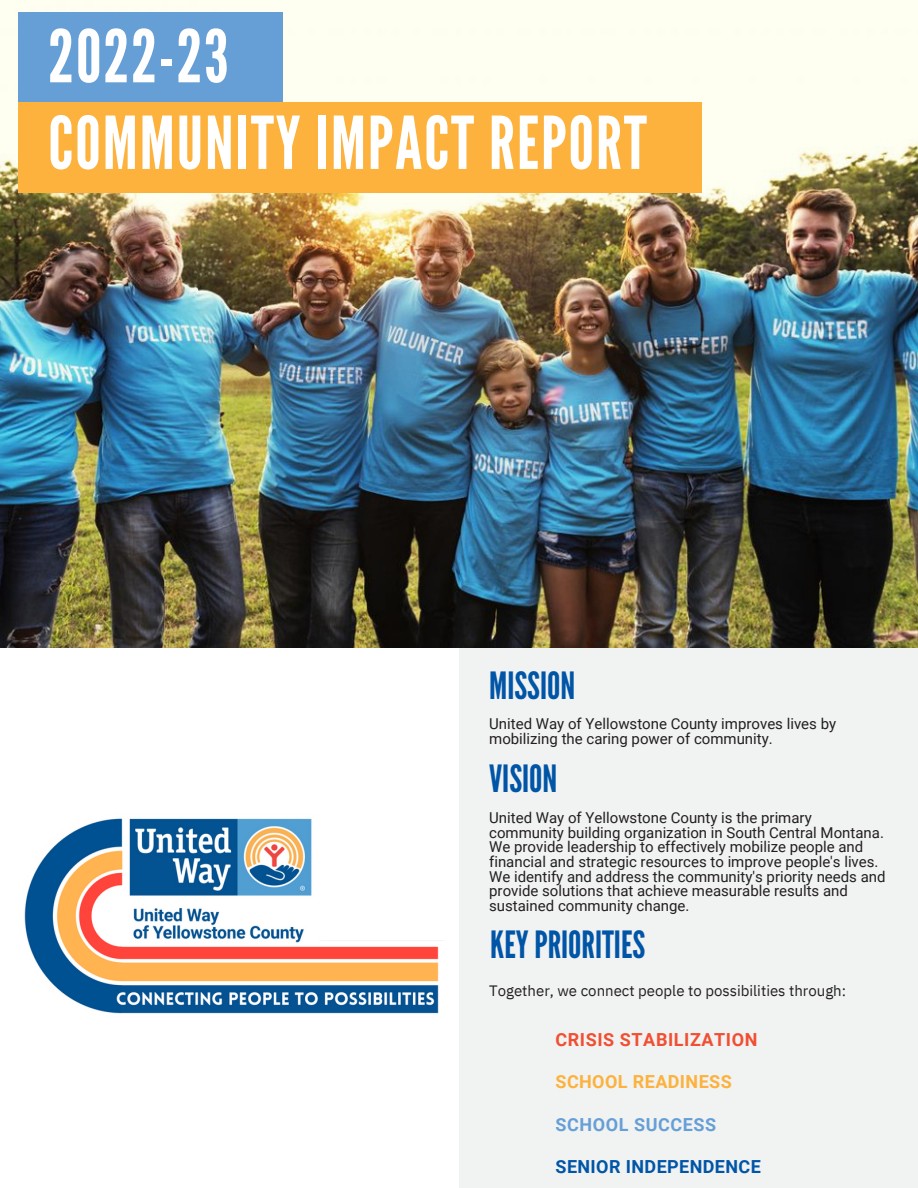
<style>
.page{position:relative;width:918px;height:1188px;background:#fff}
.page>*{position:absolute;margin:0;border:0;box-sizing:border-box;transform-origin:0 0}
.t1{font:72.6px/86.7px "League Gothic";letter-spacing:.025em;color:#fff}
.t2{font:37.5px "League Gothic";color:#0055a7}
.t3{font:700 18px "Roboto";letter-spacing:.035em;color:#f04f32}
.t4{font:700 18px "Roboto";letter-spacing:.02em;color:#0055a7}
.t5{font:700 18px "Roboto";letter-spacing:.025em;color:#fcb23d}
.t6{font:700 18px "Roboto";letter-spacing:.03em;color:#669fd6}
.t7{font:15px/14.7px "Roboto";color:#231f20}
.t8{font:15px "IBM Plex Sans";color:#231f20}
</style>
<div class="page">
<div style="left:459px;top:404px;width:459px;height:784px;background:#f1f2f2"></div>
<img style="left:0;top:0;width:918px;height:648px">
<img style="left:24px;top:818px;width:415px;height:196px">
<div style="left:19px;top:12px;width:263px;height:91px;background:#669fd6"></div>
<div style="left:19px;top:103px;width:682px;height:90px;background:#fcb23d"></div>
<h2 class="t1" style="left:48px;top:15px;width:600px">2022-23<br>COMMUNITY IMPACT REPORT</h2>
<h2 class="t2" style="left:489px;top:664px;width:88px">MISSION</h2>
<p class="t7" style="left:489px;top:717px;width:348px">United Way of Yellowstone County improves lives by mobilizing the caring power of community.</p>
<h2 class="t2" style="left:489px;top:757px;width:70px">VISION</h2>
<p class="t7" style="left:489px;top:811px;width:398px">United Way of Yellowstone County is the primary community building organization in South Central Montana.<br>We provide leadership to effectively mobilize people and financial and strategic resources to improve people's lives.<br>We identify and address the community's priority needs and provide solutions that achieve measurable results and sustained community change.</p>
<h3 class="t2" style="left:490px;top:923px;width:157px">KEYPRIORITIES</h3>
<p class="t8" style="left:489px;top:981px;width:358px">Together, we connect people to possibilities through:</p>
<p class="t3" style="left:556px;top:1029px;width:203px">CRISIS STABILIZATION</p>
<p class="t5" style="left:556px;top:1072px;width:178px">SCHOOL READINESS</p>
<p class="t6" style="left:556px;top:1114px;width:162px">SCHOOL SUCCESS</p>
<p class="t4" style="left:556px;top:1156px;width:207px">SENIOR INDEPENDENCE</p>
</div>
